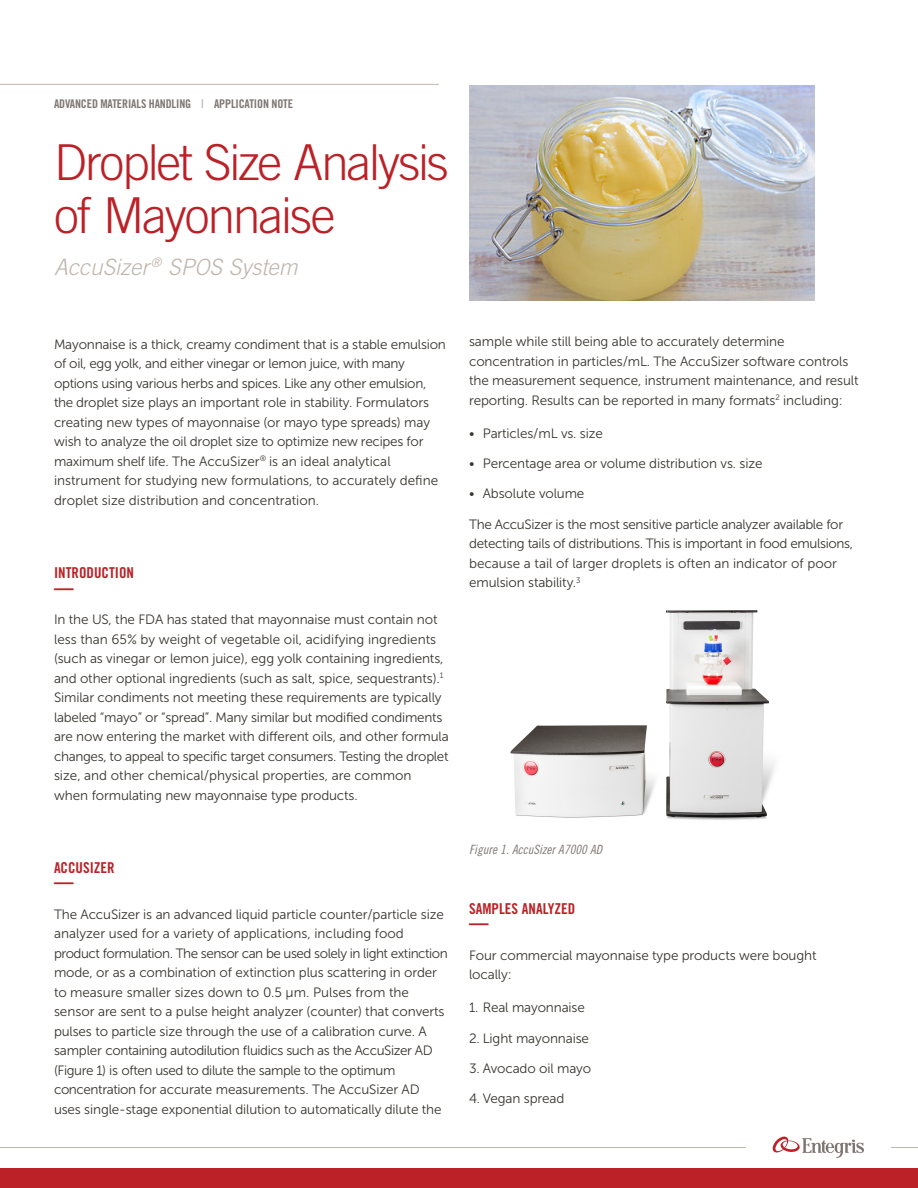
<style>
.page{position:relative;width:918px;height:1188px;background:#fff}
.page>*{position:absolute;margin:0;border:0;box-sizing:border-box;transform-origin:0 0}
.t1{font:300 49.5px/52.5px "Trade Gothic LT Std";letter-spacing:-.04em;color:#bb2127}
.t2{font:italic 300 22.5px "Trade Gothic LT Std";color:#c0b5ae}
.t3{font:700 expanded 20.25px "Trade Gothic LT Std";color:#bb2127;scale:.96 1}
.t4{font:15px "Trade Gothic LT Std Bd Cn 20";color:#bb2127}
.t5{font:13.5px/19.5px "Museo Sans 300";letter-spacing:-.01em;color:#38352f}
.t6{font:12.75px "Trade Gothic LT Std Cn 18 Obl";letter-spacing:.005em;color:#7e7672}
.t7{font:12px "Trade Gothic LT Std Bd Cn 20";letter-spacing:-.01em;color:#7e7672}
.s1{color:#c0b5ae}
</style>
<div class="page">
<div style="left:0;top:1168px;width:918px;height:20px;background:#bb2127"></div>
<hr style="left:0;top:84px;width:439px;height:1px;background:#c0b5ae">
<svg style="left:891px;top:1147px;width:27px;height:1px"></svg>
<hr style="left:0;top:1147px;width:746px;height:1px;background:#c0b5ae">
<svg style="left:773px;top:1137px;width:91px;height:21px"></svg>
<img style="left:469px;top:85px;width:346px;height:216px">
<img style="left:510px;top:610px;width:265px;height:210px">
<p class="t7" style="left:54px;top:97px;width:241px">ADVANCED MATERIALS HANDLING <span class="s1">|</span> APPLICATION NOTE</p>
<h1 class="t1" style="left:54px;top:136px;width:396px">Droplet Size Analysis of Mayonnaise</h1>
<h2 class="t2" style="left:54px;top:253px;width:245px">AccuSizer <sup>®</sup> SPOS System</h2>
<p class="t5" style="left:54px;top:335px;width:393px">Mayonnaise is a thick, creamy condiment that is a stable emulsion of oil, egg yolk, and either vinegar or lemon juice, with many options using various herbs and spices. Like any other emulsion, the droplet size plays an important role in stability. Formulators creating new types of mayonnaise (or mayo type spreads) may wish to analyze the oil droplet size to optimize new recipes for maximum shelf life. The AccuSizer<sup>®</sup> is an ideal analytical instrument for studying new formulations, to accurately define droplet size distribution and concentration.</p>
<p class="t4" style="left:54px;top:563px;width:82px">INTRODUCTION</p>
<h3 class="t3" style="left:54px;top:574px;width:22px">—</h3>
<p class="t5" style="left:54px;top:610px;width:396px">In the US, the FDA has stated that mayonnaise must contain not less than 65% by weight of vegetable oil, acidifying ingredients (such as vinegar or lemon juice), egg yolk containing ingredients, and other optional ingredients (such as salt, spice, sequestrants).<sup>1<br></sup>Similar condiments not meeting these requirements are typically labeled “mayo” or “spread”. Many similar but modified condiments are now entering the market with different oils, and other formula changes, to appeal to specific target consumers. Testing the droplet size, and other chemical/physical properties, are common when formulating new mayonnaise type products.</p>
<p class="t4" style="left:54px;top:858px;width:62px">ACCUSIZER</p>
<h3 class="t3" style="left:54px;top:869px;width:22px">—</h3>
<p class="t5" style="left:54px;top:904px;width:395px">The AccuSizer is an advanced liquid particle counter/particle size analyzer used for a variety of applications, including food product formulation. The sensor can be used solely in light extinction mode, or as a combination of extinction plus scattering in order to measure smaller sizes down to 0.5 μm. Pulses from the sensor are sent to a pulse height analyzer (counter) that converts pulses to particle size through the use of a calibration curve. A sampler containing autodilution fluidics such as the AccuSizer AD (Figure 1) is often used to dilute the sample to the optimum concentration for accurate measurements. The AccuSizer AD uses single-stage exponential dilution to automatically dilute the</p>
<p class="t5" style="left:469px;top:332px;width:391px">sample while still being able to accurately determine concentration in particles/mL. The AccuSizer software controls the measurement sequence, instrument maintenance, and result reporting. Results can be reported in many formats<sup>2</sup> including:</p>
<p class="t5" style="left:469px;top:423px;width:135px">• Particles/mL vs. size</p>
<p class="t5" style="left:469px;top:454px;width:295px">• Percentage area or volume distribution vs. size</p>
<p class="t5" style="left:469px;top:484px;width:117px">• Absolute volume</p>
<p class="t5" style="left:469px;top:514px;width:386px">The AccuSizer is the most sensitive particle analyzer available for detecting tails of distributions. This is important in food emulsions, because a tail of larger droplets is often an indicator of poor emulsion stability.<sup>3</sup></p>
<p class="t6" style="left:469px;top:842px;width:135px">Figure 1. AccuSizer A7000 AD</p>
<p class="t4" style="left:469px;top:899px;width:108px">SAMPLES ANALYZED</p>
<h3 class="t3" style="left:469px;top:910px;width:22px">—</h3>
<p class="t5" style="left:469px;top:946px;width:349px">Four commercial mayonnaise type products were bought locally:</p>
<p class="t5" style="left:469px;top:998px;width:117px">1. Real mayonnaise</p>
<p class="t5" style="left:469px;top:1028px;width:121px">2. Light mayonnaise</p>
<p class="t5" style="left:469px;top:1059px;width:124px">3. Avocado oil mayo</p>
<p class="t5" style="left:469px;top:1089px;width:97px">4. Vegan spread</p>
</div>
